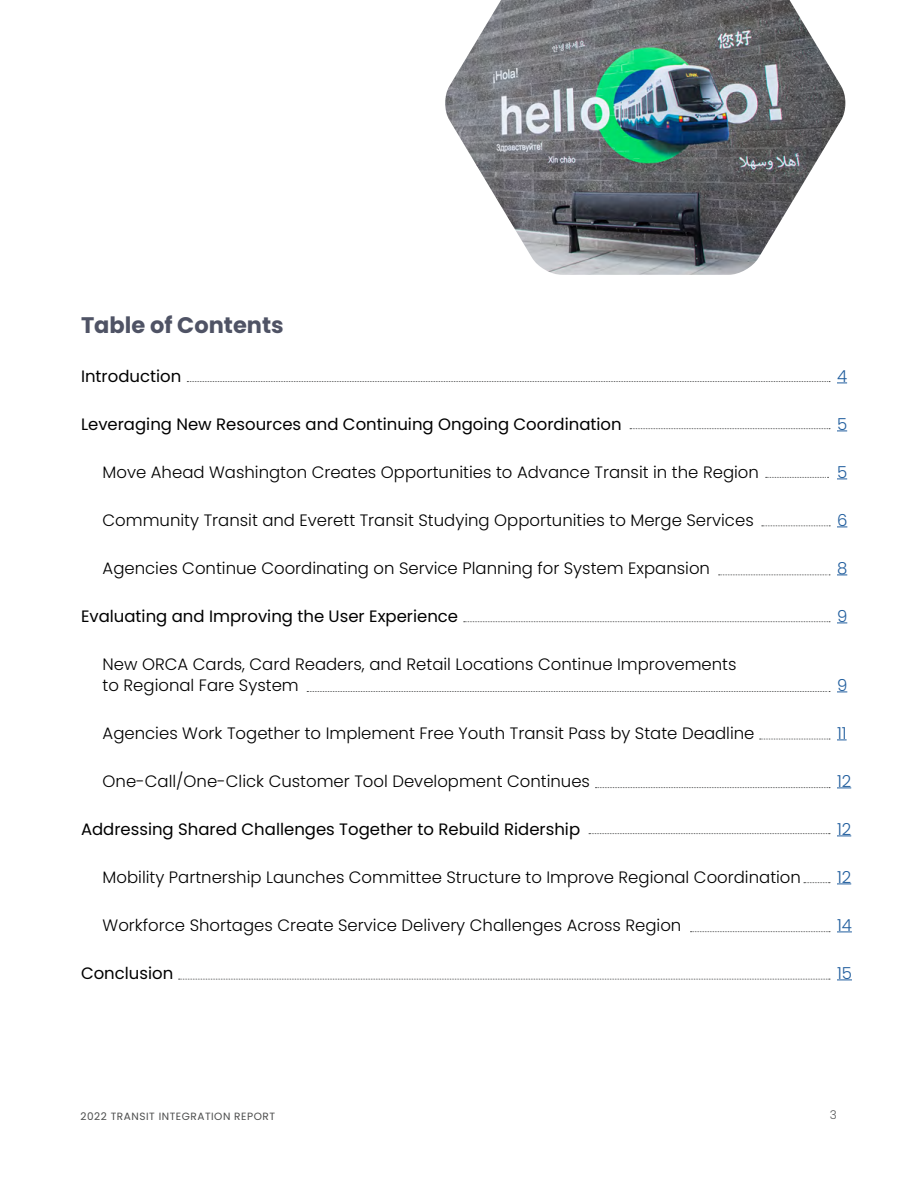
<style>
.page{position:relative;width:918px;height:1188px;background:#fff}
.page>*{position:absolute;margin:0;border:0;box-sizing:border-box;transform-origin:0 0}
.t1{font:700 22.5px "Poppins";color:#4f5365}
.Body{font:300 16.5px/21px "Poppins";color:#000}
.Body-2{font:16.5px "Poppins";color:#000}
.Body-3{font:300 16.5px "Poppins";color:#215e9e}
.t2{font:300 12px "Poppins";color:#58595b}
.t3{font:10.5px "Poppins";letter-spacing:.05em;color:#4c4d4d}
</style>
<div class="page">
<svg style="left:837px;top:787px;width:14px;height:1px"></svg>
<svg style="left:837px;top:835px;width:14px;height:1px"></svg>
<svg style="left:837px;top:883px;width:14px;height:1px"></svg>
<svg style="left:837px;top:931px;width:15px;height:1px"></svg>
<svg style="left:837px;top:979px;width:15px;height:1px"></svg>
<svg style="left:630px;top:428px;width:200px;height:1px"></svg>
<svg style="left:766px;top:477px;width:63px;height:1px"></svg>
<svg style="left:762px;top:525px;width:68px;height:1px"></svg>
<svg style="left:719px;top:574px;width:111px;height:1px"></svg>
<svg style="left:464px;top:621px;width:366px;height:1px"></svg>
<svg style="left:307px;top:691px;width:523px;height:1px"></svg>
<svg style="left:760px;top:739px;width:70px;height:1px"></svg>
<svg style="left:595px;top:787px;width:235px;height:1px"></svg>
<svg style="left:589px;top:833px;width:241px;height:1px"></svg>
<svg style="left:804px;top:882px;width:26px;height:1px"></svg>
<svg style="left:690px;top:931px;width:140px;height:1px"></svg>
<svg style="left:179px;top:979px;width:651px;height:1px"></svg>
<svg style="left:187px;top:381px;width:643px;height:1px"></svg>
<img style="left:445px;top:0;width:401px;height:275px">
<h1 class="t1" style="left:81px;top:312px;width:204px">Table of Contents</h1>
<p class="Body-2" style="left:81px;top:366px;width:102px">Introduction</p>
<p class="Body-3" style="left:837px;top:366px;width:12px">4</p>
<p class="Body-2" style="left:81px;top:414px;width:542px">Leveraging New Resources and Continuing Ongoing Coordination</p>
<p class="Body-3" style="left:837px;top:414px;width:12px">5</p>
<p class="Body" style="left:103px;top:461px;width:658px">Move Ahead Washington Creates Opportunities to Advance Transit in the Region</p>
<p class="Body-3" style="left:837px;top:462px;width:12px">5</p>
<p class="Body" style="left:103px;top:509px;width:653px">Community Transit and Everett Transit Studying Opportunities to Merge Services</p>
<p class="Body-3" style="left:837px;top:510px;width:12px">6</p>
<p class="Body" style="left:103px;top:557px;width:609px">Agencies Continue Coordinating on Service Planning for System Expansion</p>
<p class="Body-3" style="left:837px;top:558px;width:12px">8</p>
<p class="Body-2" style="left:81px;top:606px;width:379px">Evaluating and Improving the User Experience</p>
<p class="Body-3" style="left:837px;top:606px;width:12px">9</p>
<p class="Body" style="left:103px;top:653px;width:636px">New ORCA Cards, Card Readers, and Retail Locations Continue Improvements to Regional Fare System</p>
<p class="Body-3" style="left:837px;top:675px;width:12px">9</p>
<p class="Body" style="left:103px;top:722px;width:653px">Agencies Work Together to Implement Free Youth Transit Pass by State Deadline</p>
<p class="Body-3" style="left:837px;top:723px;width:11px">11</p>
<p class="Body" style="left:103px;top:770px;width:489px">One-Call/One-Click Customer Tool Development Continues</p>
<p class="Body-3" style="left:837px;top:771px;width:16px">12</p>
<p class="Body-2" style="left:81px;top:819px;width:501px">Addressing Shared Challenges Together to Rebuild Ridership</p>
<p class="Body-3" style="left:837px;top:819px;width:16px">12</p>
<p class="Body" style="left:103px;top:866px;width:700px">Mobility Partnership Launches Committee Structure to Improve Regional Coordination</p>
<p class="Body-3" style="left:837px;top:867px;width:16px">12</p>
<p class="Body" style="left:103px;top:914px;width:580px">Workforce Shortages Create Service Delivery Challenges Across Region</p>
<p class="Body-3" style="left:837px;top:915px;width:16px">14</p>
<p class="Body-2" style="left:81px;top:963px;width:94px">Conclusion</p>
<p class="Body-3" style="left:837px;top:963px;width:16px">15</p>
<p class="t3" style="left:81px;top:1110px;width:196px">2022 TRANSIT INTEGRATION REPORT</p>
<p class="t2" style="left:830px;top:1108px;width:9px">3</p>
</div>
